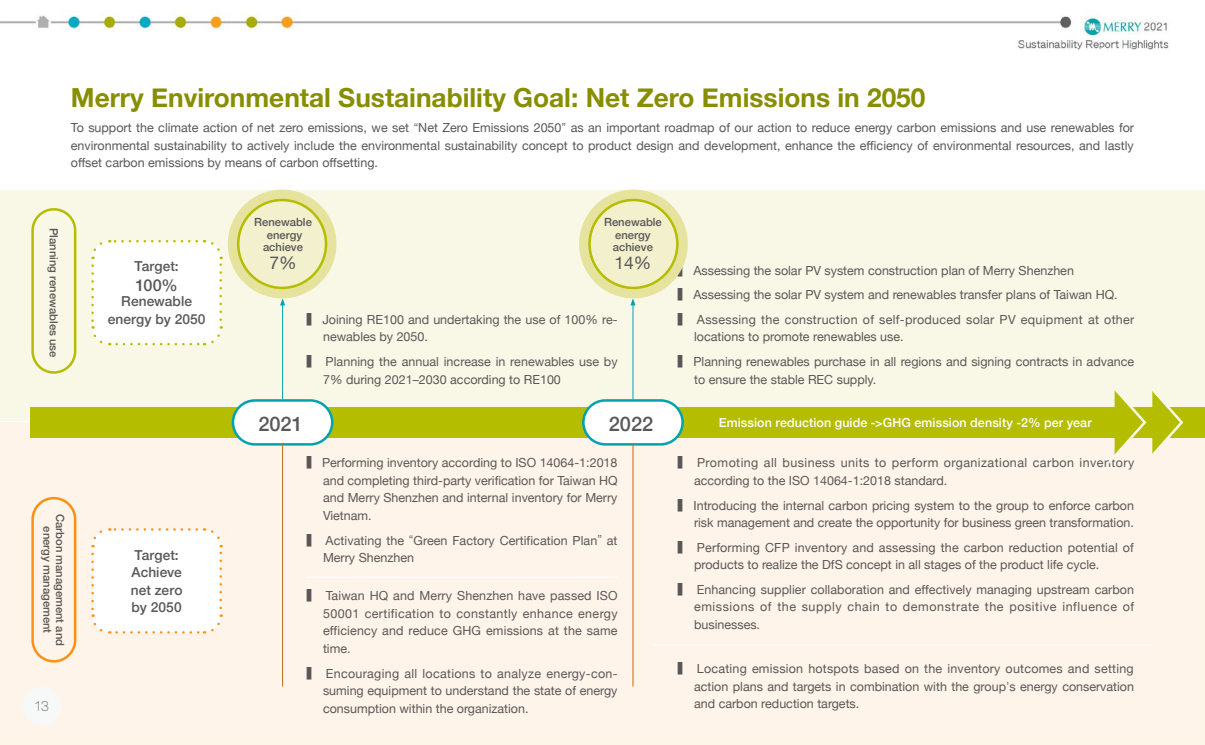
<style>
.page{position:relative;width:1205px;height:745px;background:#fff}
.page>*{position:absolute;margin:0;border:0;box-sizing:border-box;transform-origin:0 0}
.t1{font:700 26.25px "Helvetica Neue";color:#878e00}
.t2{font:500 20px "Helvetica Neue";color:#595757}
.t3{font:17.5px "Helvetica Neue";color:#595757}
.t4{font:500 16.25px "Helvetica Neue";color:#595757}
.t5{font:500 13.75px/17.5px "Helvetica Neue";letter-spacing:.005em;color:#595757;text-align:center}
.t6{font:12.5px/17.5px "Helvetica Neue";color:#595757;text-align:justify}
.t7{font:12.5px/17.5px "Helvetica Neue";letter-spacing:.035em;color:#595757}
.t8{font:500 12.5px "Helvetica Neue";letter-spacing:.01em;color:#fff}
.t9{font:300 12.5px "AR New Hei B5";color:#727171}
.t10{font:500 11.25px/12.5px "Helvetica Neue";color:#595757;text-align:center}
.s1{font-weight:300}
.s2{font-family:"AR New Hei B5";font-weight:300}
</style>
<div class="page">
<img style="left:0;top:10px;width:1169px;height:411px">
<div style="left:0;top:189px;width:1205px;height:231px;background:#f9f8e7"></div>
<div style="left:0;top:422px;width:1205px;height:322px;background:#fff4e9"></div>
<div style="left:30px;top:407px;width:1175px;height:30px;background:#b4bd00"></div>
<div style="left:31px;top:208px;width:45px;height:165px;border:2px solid #b4bd00;border-radius:21px"></div>
<div style="left:31px;top:496px;width:45px;height:166px;border:2px solid #ff9015;border-radius:21px"></div>
<div style="left:93px;top:241px;width:128px;height:103px;background:#fff;border-radius:17px"></div>
<svg style="left:91px;top:265px;width:19px;height:81px"></svg>
<svg style="left:117px;top:326px;width:106px;height:19px"></svg>
<svg style="left:204px;top:240px;width:18px;height:79px"></svg>
<svg style="left:91px;top:240px;width:106px;height:19px"></svg>
<div style="left:93px;top:529px;width:128px;height:103px;background:#fff;border-radius:17px"></div>
<svg style="left:91px;top:553px;width:19px;height:81px"></svg>
<svg style="left:117px;top:614px;width:106px;height:19px"></svg>
<svg style="left:204px;top:528px;width:18px;height:79px"></svg>
<svg style="left:91px;top:528px;width:106px;height:19px"></svg>
<div style="left:233px;top:400px;width:99px;height:44px;background:#fff;border-radius:22px"></div>
<div style="left:232px;top:399px;width:101px;height:46px;border:2px solid #00a3ad;border-radius:22px"></div>
<div style="left:583px;top:400px;width:99px;height:44px;background:#fff;border-radius:22px"></div>
<div style="left:582px;top:399px;width:102px;height:46px;border:2px solid #00a3ad;border-radius:22px"></div>
<hr style="left:282px;top:443px;width:1px;height:243px;background:#bf6c10">
<hr style="left:632px;top:443px;width:1px;height:243px;background:#bf6c10">
<hr style="left:282px;top:303px;width:1px;height:96px;background:#00a3ad">
<svg style="left:280px;top:298px;width:5px;height:7px"></svg>
<hr style="left:632px;top:303px;width:1px;height:96px;background:#00a3ad">
<svg style="left:630px;top:298px;width:5px;height:7px"></svg>
<hr style="left:307px;top:576px;width:310px;height:1px;background:#fff">
<hr style="left:654px;top:644px;width:498px;height:1px;background:#fff">
<svg style="left:1105px;top:390px;width:80px;height:65px"></svg>
<div style="left:22px;top:686px;width:39px;height:39px;background:#f7f8f8;border-radius:50%"></div>
<div style="left:228px;top:189px;width:108px;height:109px;background:#e6e39e;border-radius:50%"></div>
<div style="left:238px;top:200px;width:88px;height:88px;background:#f3f0ce;border-radius:50%"></div>
<div style="left:237px;top:199px;width:90px;height:90px;border:2px solid #b4bd00;border-radius:50%"></div>
<div style="left:579px;top:189px;width:109px;height:109px;background:#e6e39e;border-radius:50%"></div>
<div style="left:589px;top:200px;width:88px;height:88px;background:#f3f0ce;border-radius:50%"></div>
<div style="left:588px;top:199px;width:90px;height:90px;border:2px solid #b4bd00;border-radius:50%"></div>
<h1 class="t1" style="left:71px;top:77px;width:856px">Merry Environmental Sustainability Goal: Net Zero Emissions in 2050</h1>
<p class="t6" style="left:71px;top:120px;width:1064px">To support the climate action of net zero emissions, we set <span class="s1">“</span>Net Zero Emissions 2050<span class="s1">”</span> as an important roadmap of our action to reduce energy carbon emissions and use renewables for environmental sustainability to actively include the environmental sustainability concept to product design and development, enhance the efficiency of environmental resources, and lastly offset carbon emissions by means of carbon offsetting.</p>
<p class="t10" style="left:61px;top:228px;width:131px;rotate:90deg">Planning renewables use</p>
<p class="t5" style="left:135px;top:256px;width:46px">Target:</p>
<h3 class="t4" style="left:136px;top:272px;width:44px">100%</h3>
<p class="t5" style="left:108px;top:291px;width:99px">Renewable energy by 2050</p>
<p class="t10" style="left:254px;top:215px;width:59px">Renewable energy achieve</p>
<h3 class="t3" style="left:269px;top:250px;width:29px">7%</h3>
<p class="t10" style="left:604px;top:215px;width:59px">Renewable energy achieve</p>
<h3 class="t3" style="left:614px;top:250px;width:38px">14%</h3>
<p class="t6" style="left:323px;top:311px;width:296px;text-indent:-16px"><span class="s2">▍</span> Joining RE100 and undertaking the use of 100% re&shy;newables by 2050.</p>
<p class="t6" style="left:323px;top:353px;width:296px;text-indent:-16px"><span class="s2">▍</span> Planning the annual increase in renewables use by<br>7% during 2021–2030 according to RE100</p>
<h2 class="t2" style="left:258px;top:407px;width:46px">2021</h2>
<h2 class="t2" style="left:609px;top:407px;width:46px">2022</h2>
<p class="t6" style="left:678px;top:258px;width:458px;line-height:24.6px;text-align:left"><span class="s2">▍</span> Assessing the solar PV system construction plan of Merry Shenzhen<br><span class="s2">▍</span> Assessing the solar PV system and renewables transfer plans of Taiwan HQ.<br><span class="s2">▍</span> Assessing the construction of self-produced solar PV equipment at other</p>
<p class="t6" style="left:678px;top:325px;width:458px;line-height:24.6px;text-indent:16px">locations to promote renewables use.<br><span class="s2">▍</span> Planning renewables purchase in all regions and signing contracts in advance</p>
<p class="t6" style="left:694px;top:371px;width:184px">to ensure the stable REC supply.</p>
<p class="t8" style="left:719px;top:412px;width:374px">Emission reduction guide -&gt;GHG emission density -2% per year</p>
<p class="t10" style="left:67px;top:513px;width:134px;rotate:90deg">Carbon management and energy management</p>
<p class="t9" style="left:30px;top:699px;width:16px">13</p>
<p class="t9" style="left:35px;top:699px;width:16px">13</p>
<p class="t5" style="left:131px;top:544px;width:53px;text-align:left">Target:<br>Achieve net zero by 2050</p>
<p class="t6" style="left:323px;top:454px;width:296px;text-indent:-16px"><span class="s2">▍</span> Performing inventory according to ISO 14064-1:2018 and completing third-party verification for Taiwan HQ and Merry Shenzhen and internal inventory for Merry Vietnam.</p>
<p class="t6" style="left:323px;top:531px;width:296px;text-indent:-16px"><span class="s2">▍</span> Activating the <span class="s1">“</span>Green Factory Certification Plan<span class="s1">”</span> at<br>Merry Shenzhen</p>
<p class="t6" style="left:323px;top:587px;width:296px;text-indent:-16px"><span class="s2">▍</span> Taiwan HQ and Merry Shenzhen have passed ISO 50001 certification to constantly enhance energy efficiency and reduce GHG emissions at the same time.</p>
<p class="t6" style="left:323px;top:664px;width:296px;text-indent:-16px"><span class="s2">▍</span> Encouraging all locations to analyze energy-con&shy;suming equipment to understand the state of energy consumption within the organization.</p>
<p class="t7" style="left:694px;top:454px;width:442px;text-indent:-16px"><span class="s2">▍</span> Promoting all business units to perform organizational carbon inventory according to the ISO 14064-1:2018 standard.</p>
<p class="t6" style="left:678px;top:496px;width:458px;text-align:right"><span class="s2">▍</span> Introducing the internal carbon pricing system to the group to enforce carbon risk management and create the opportunity for business green transformation.</p>
<p class="t6" style="left:694px;top:538px;width:441px;text-indent:-16px"><span class="s2">▍</span> Performing CFP inventory and assessing the carbon reduction potential of products to realize the DfS concept in all stages of the product life cycle.</p>
<p class="t6" style="left:694px;top:581px;width:442px;text-indent:-16px"><span class="s2">▍</span> Enhancing supplier collaboration and effectively managing upstream carbon emissions of the supply chain to demonstrate the positive influence of businesses.</p>
<p class="t6" style="left:694px;top:660px;width:441px;text-indent:-16px"><span class="s2">▍</span> Locating emission hotspots based on the inventory outcomes and setting action plans and targets in combination with the group<span class="s1">’</span>s energy conservation and carbon reduction targets.</p>
</div>
